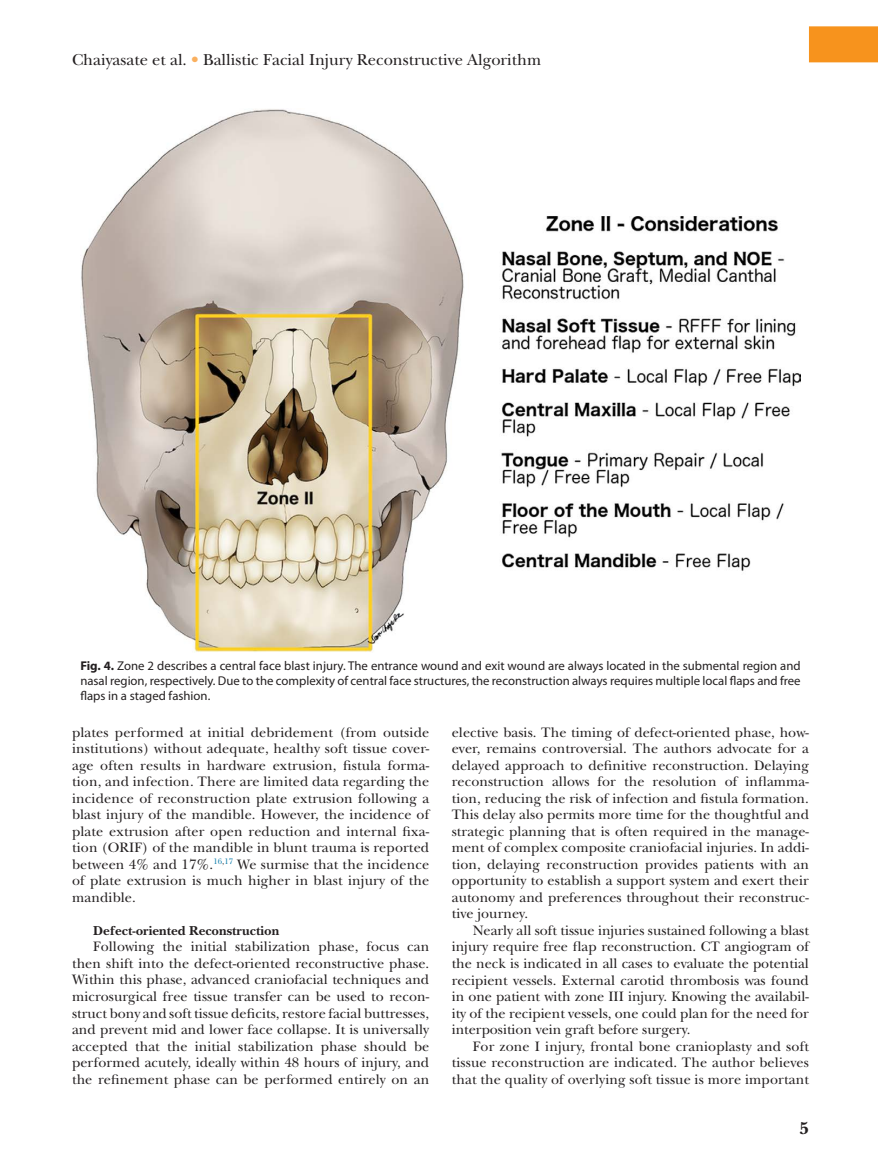
<style>
.page{position:relative;width:878px;height:1175px;background:#fff}
.page>*{position:absolute;margin:0;border:0;box-sizing:border-box;transform-origin:0 0}
.t1{font:700 18px "New Baskerville Std";color:#231f20}
.t2{font:16.5px "New Baskerville Std";color:#231f20}
.t3{font:14.25px/16.5px "New Baskerville Std";letter-spacing:.005em;color:#231f20;text-align:justify}
.t4{font:700 13.5px "New Baskerville Std";color:#231f20}
.t5{font:12.75px/15px "Myriad Pro";color:#231f20;text-align:justify}
.s1{color:#fab05f}
.s2{font-weight:700}
</style>
<div class="page">
<div style="left:808px;top:26px;width:70px;height:36px;background:#f7931d"></div>
<img style="left:81px;top:109px;width:719px;height:543px">
<p class="t2" style="left:72px;top:50px;width:470px">Chaiyasate et al. <span class="s1">•</span> Ballistic Facial Injury Reconstructive Algorithm</p>
<p class="t5" style="left:80px;top:658px;width:721px"><span class="s2">Fig. 4.</span> Zone 2 describes a central face blast injury. The entrance wound and exit wound are always located in the submental region and nasal region, respectively. Due to the complexity of central face structures, the reconstruction always requires multiple local flaps and free flaps in a staged fashion.</p>
<p class="t3" style="left:72px;top:724px;width:359px">plates performed at initial debridement (from outside institutions) without adequate, healthy soft tissue cover&shy;age often results in hardware extrusion, fistula forma&shy;tion, and infection. There are limited data regarding the incidence of reconstruction plate extrusion following a blast injury of the mandible. However, the incidence of plate extrusion after open reduction and internal fixa&shy;tion (ORIF) of the mandible in blunt trauma is reported between 4% and 17%.<sup>16</sup><sup>,</sup><sup>17</sup> We surmise that the incidence of plate extrusion is much higher in blast injury of the mandible.</p>
<p class="t4" style="left:93px;top:922px;width:188px">Defect-oriented Reconstruction</p>
<p class="t3" style="left:72px;top:938px;width:359px;text-indent:21px">Following the initial stabilization phase, focus can then shift into the defect-oriented reconstructive phase.<br>Within this phase, advanced craniofacial techniques and microsurgical free tissue transfer can be used to recon&shy;struct bony and soft tissue deficits, restore facial buttresses, and prevent mid and lower face collapse. It is universally accepted that the initial stabilization phase should be performed acutely, ideally within 48 hours of injury, and the refinement phase can be performed entirely on an</p>
<p class="t3" style="left:452px;top:724px;width:359px">elective basis. The timing of defect-oriented phase, how&shy;ever, remains controversial. The authors advocate for a delayed approach to definitive reconstruction. Delaying reconstruction allows for the resolution of inflamma&shy;tion, reducing the risk of infection and fistula formation.<br>This delay also permits more time for the thoughtful and strategic planning that is often required in the manage&shy;ment of complex composite craniofacial injuries. In addi&shy;tion, delaying reconstruction provides patients with an opportunity to establish a support system and exert their autonomy and preferences throughout their reconstruc&shy;tive journey.</p>
<p class="t3" style="left:452px;top:922px;width:359px;text-indent:21px">Nearly all soft tissue injuries sustained following a blast injury require free flap reconstruction. CT angiogram of the neck is indicated in all cases to evaluate the potential recipient vessels. External carotid thrombosis was found in one patient with zone III injury. Knowing the availabil&shy;ity of the recipient vessels, one could plan for the need for interposition vein graft before surgery.</p>
<p class="t3" style="left:452px;top:1037px;width:359px;text-indent:21px">For zone I injury, frontal bone cranioplasty and soft tissue reconstruction are indicated. The author believes that the quality of overlying soft tissue is more important</p>
<p class="t1" style="left:799px;top:1118px;width:11px">5</p>
</div>
